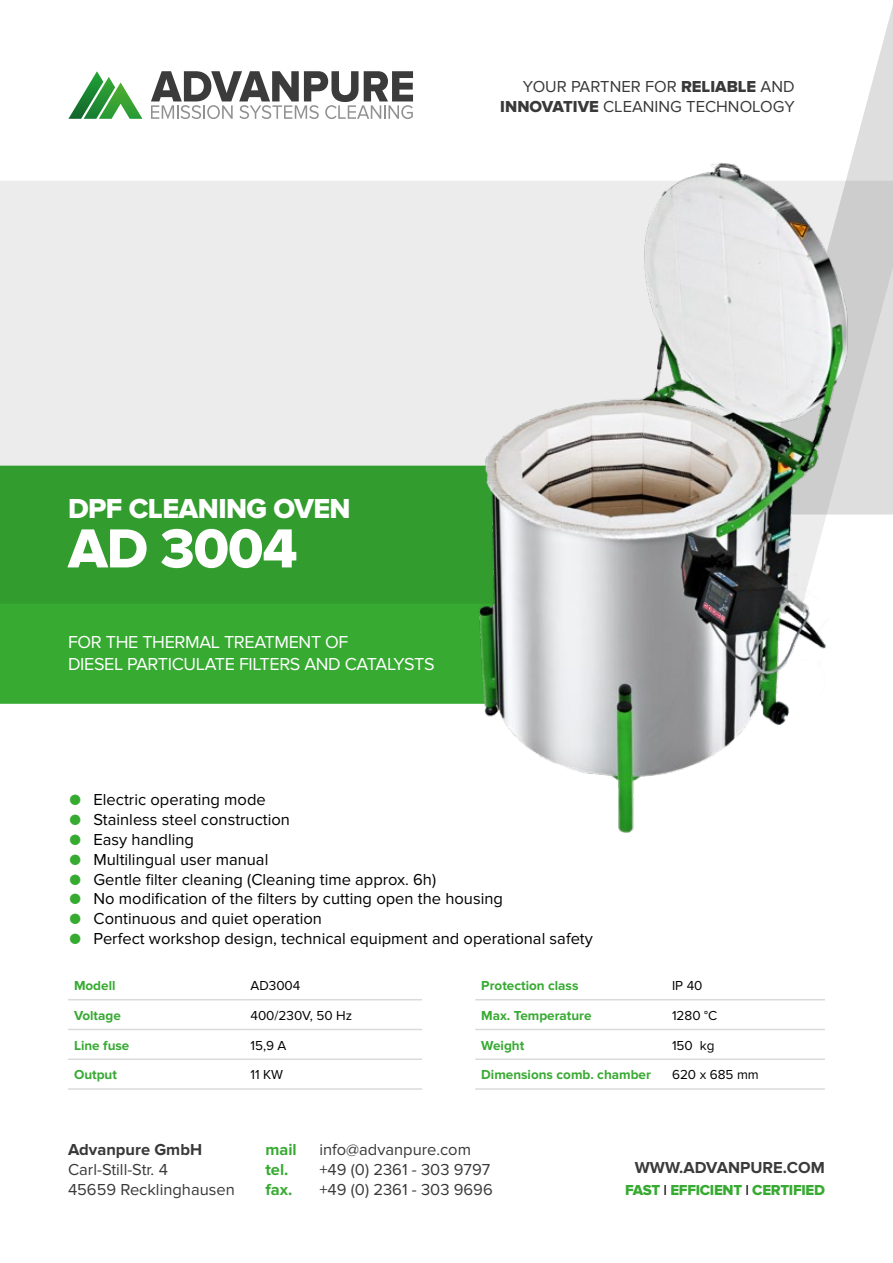
<style>
.page{position:relative;width:893px;height:1263px;background:#fff}
.page>*{position:absolute;margin:0;border:0;box-sizing:border-box;transform-origin:0 0}
.t1{font:57px "Proxima Nova Extrabld";letter-spacing:-.02em;color:#fff}
.t2{font:28.5px "Proxima Nova Extrabld";letter-spacing:-.02em;color:#fff}
.t3{font:18px/21.6px "Proxima Nova";letter-spacing:-.02em;color:#fff}
.t4{font:16.5px "Proxima Nova";color:#000}
.t5{font:16.5px/19.8px "Proxima Nova";color:#393939;text-align:right}
.t6{font:700 16.5px "Proxima Nova";color:#3b3b3b}
.t7{font:700 16.5px "Proxima Nova";color:#393939}
.t8{font:700 16.5px "Proxima Nova";color:#37aa32}
.t9{font:15px "Proxima Nova Extrabld";letter-spacing:-.02em;color:#37aa32}
.t10{font:700 13.5px "Proxima Nova";color:#37aa32}
.t11{font:13.5px "Proxima Nova";color:#000}
.s1{font-family:"Proxima Nova Extrabld"}
.s2{color:#37aa32}
.s3{font-family:"Proxima Nova";color:#000}
</style>
<div class="page">
<div style="left:0;top:181px;width:406px;height:285px;background:#ececec"></div>
<svg style="left:0;top:466px;width:406px;height:238px;fill:#329d2e"></svg>
<svg style="left:863px;top:6px;width:30px;height:112px;fill:#e2e2e2"></svg>
<svg style="left:68px;top:71px;width:74px;height:48px"></svg>
<svg style="left:151px;top:71px;width:262px;height:48px"></svg>
<hr style="left:68px;top:999px;width:176px;height:1px;background:#d9dada">
<hr style="left:244px;top:999px;width:178px;height:1px;background:#d9dada">
<hr style="left:68px;top:1029px;width:176px;height:1px;background:#d9dada">
<hr style="left:244px;top:1029px;width:178px;height:1px;background:#d9dada">
<hr style="left:68px;top:1058px;width:176px;height:2px;background:#d9dada">
<hr style="left:244px;top:1058px;width:178px;height:2px;background:#d9dada">
<hr style="left:68px;top:1088px;width:176px;height:2px;background:#d9dada">
<hr style="left:244px;top:1088px;width:178px;height:2px;background:#d9dada">
<hr style="left:475px;top:999px;width:191px;height:1px;background:#d9dada">
<hr style="left:666px;top:999px;width:159px;height:1px;background:#d9dada">
<hr style="left:475px;top:1029px;width:191px;height:1px;background:#d9dada">
<hr style="left:666px;top:1029px;width:159px;height:1px;background:#d9dada">
<hr style="left:475px;top:1058px;width:191px;height:2px;background:#d9dada">
<hr style="left:666px;top:1058px;width:159px;height:2px;background:#d9dada">
<hr style="left:475px;top:1088px;width:191px;height:2px;background:#d9dada">
<hr style="left:666px;top:1088px;width:159px;height:2px;background:#d9dada">
<img style="left:406px;top:118px;width:487px;height:715px">
<p class="t5" style="left:500px;top:77px;width:296px">YOUR PARTNER FOR <span class="s1">RELIABLE</span> AND<br><span class="s1">INNOVATIVE</span> CLEANING TECHNOLOGY</p>
<h2 class="t2" style="left:68px;top:492px;width:284px">DPF CLEANING OVEN</h2>
<h1 class="t1" style="left:68px;top:516px;width:231px">AD 3004</h1>
<p class="t3" style="left:68px;top:631px;width:368px">FOR THE THERMAL TREATMENT OF<br>DIESEL PARTICULATE FILTERS AND CATALYSTS</p>
<p class="t4" style="left:68px;top:790px;width:199px"><span class="s2">●</span> Electric operating mode</p>
<p class="t4" style="left:68px;top:810px;width:223px"><span class="s2">●</span> Stainless steel construction</p>
<p class="t4" style="left:68px;top:830px;width:127px"><span class="s2">●</span> Easy handling</p>
<p class="t4" style="left:68px;top:850px;width:202px"><span class="s2">●</span> Multilingual user manual</p>
<p class="t4" style="left:68px;top:870px;width:370px"><span class="s2">●</span> Gentle filter cleaning (Cleaning time approx. 6h)</p>
<p class="t4" style="left:68px;top:889px;width:436px"><span class="s2">●</span> No modification of the filters by cutting open the housing</p>
<p class="t4" style="left:68px;top:909px;width:255px"><span class="s2">●</span> Continuous and quiet operation</p>
<p class="t4" style="left:68px;top:929px;width:526px"><span class="s2">●</span> Perfect workshop design, technical equipment and operational safety</p>
<p class="t10" style="left:74px;top:978px;width:43px">Modell</p>
<p class="t11" style="left:250px;top:978px;width:51px">AD3004</p>
<p class="t10" style="left:481px;top:978px;width:99px">Protection class</p>
<p class="t11" style="left:672px;top:978px;width:32px">IP 40</p>
<p class="t10" style="left:74px;top:1008px;width:48px">Voltage</p>
<p class="t11" style="left:250px;top:1008px;width:103px">400/230V, 50 Hz</p>
<p class="t10" style="left:481px;top:1008px;width:112px">Max. Temperature</p>
<p class="t11" style="left:672px;top:1008px;width:47px">1280 °C</p>
<p class="t10" style="left:74px;top:1037px;width:57px">Line fuse</p>
<p class="t11" style="left:250px;top:1037px;width:37px">15,9 A</p>
<p class="t10" style="left:481px;top:1037px;width:45px">Weight</p>
<p class="t11" style="left:672px;top:1037px;width:44px">150 kg</p>
<p class="t10" style="left:74px;top:1067px;width:44px">Output</p>
<p class="t11" style="left:250px;top:1067px;width:34px">11 KW</p>
<p class="t10" style="left:481px;top:1067px;width:171px">Dimensions comb. chamber</p>
<p class="t11" style="left:672px;top:1067px;width:88px">620 x 685 mm</p>
<p class="t7" style="left:68px;top:1140px;width:136px">Advanpure GmbH</p>
<p class="t5" style="left:68px;top:1160px;width:168px;text-align:left">Carl-Still-Str. 4<br>45659 Recklinghausen</p>
<p class="t8" style="left:265px;top:1140px;width:33px">mail</p>
<p class="t5" style="left:319px;top:1140px;width:153px">info@advanpure.com</p>
<p class="t8" style="left:265px;top:1160px;width:25px">tel.</p>
<p class="t5" style="left:319px;top:1160px;width:172px">+49 (0) 2361 - 303 9797</p>
<p class="t8" style="left:265px;top:1180px;width:28px">fax.</p>
<p class="t5" style="left:319px;top:1180px;width:175px">+49 (0) 2361 - 303 9696</p>
<p class="t6" style="left:635px;top:1158px;width:192px">WWW.ADVANPURE.COM</p>
<p class="t9" style="left:625px;top:1181px;width:201px">FAST <span class="s3">I</span> EFFICIENT <span class="s3">I</span> CERTIFIED</p>
</div>
